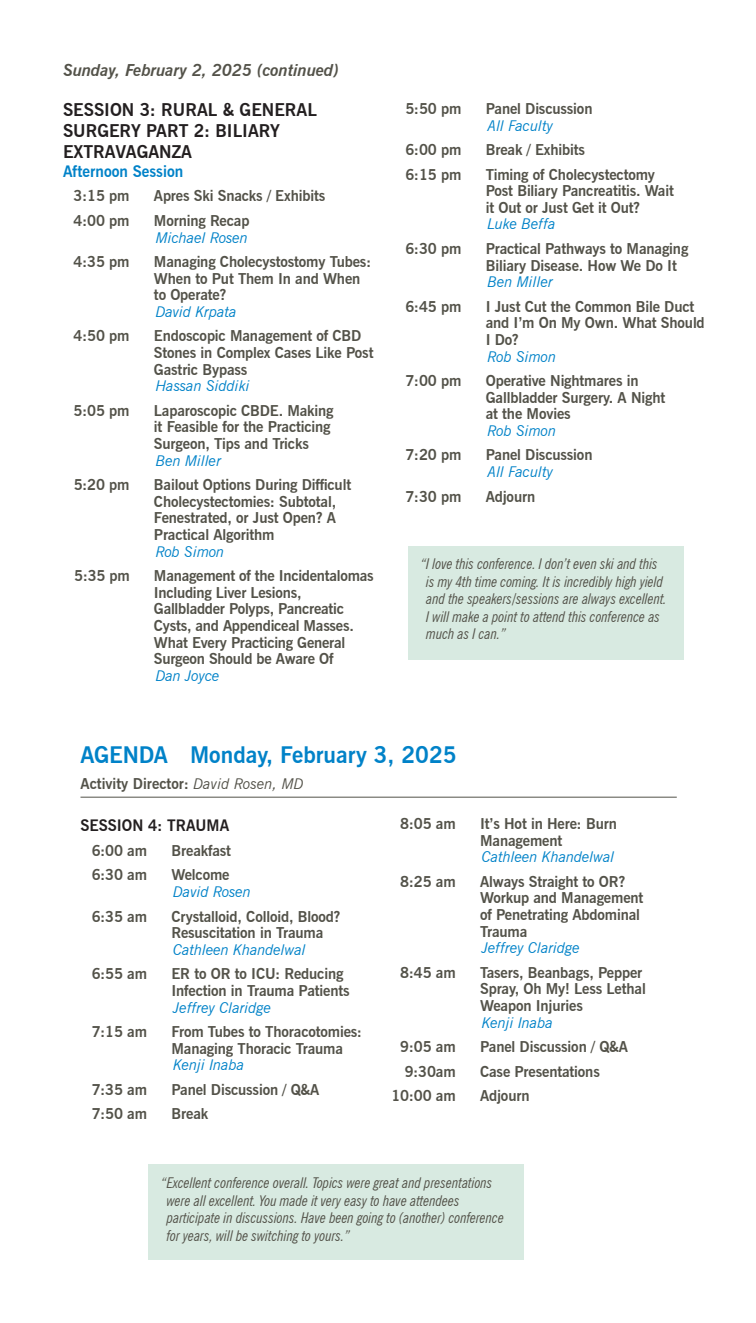
<style>
.page{position:relative;width:756px;height:1323px;background:#fff}
.page>*{position:absolute;margin:0;border:0;box-sizing:border-box;transform-origin:0 0}
.t1{font:700 22.75px "News Gothic BT";color:#0082c8}
.agenda_sessions{font:700 17.5px/21px "News Gothic BT";color:#231f20}
.t2{font:italic 700 16.62px "News Gothic BT";color:#535249}
.agenda_sessions-2{font:700 15.75px "News Gothic BT";color:#0082c8}
.agenda_sessions-3{font:700 15.75px "News Gothic BT";color:#231f20}
.agenda_t{font:700 14.88px/16.6px "News Gothic BT";letter-spacing:-.01em;color:#535249}
.testimonial{font:italic condensed 14.88px/17.5px "News Gothic BT";color:#535249}
.speaker_t{font:italic 14.88px "News Gothic BT";letter-spacing:-.01em;color:#0082c8}
.s1{font-weight:400;font-style:italic}
</style>
<div class="page">
<hr style="left:80px;top:797px;width:597px;height:1px;background:#535249">
<div style="left:408px;top:546px;width:276px;height:113px;background:#d8eae1"></div>
<div style="left:149px;top:1164px;width:375px;height:96px;background:#d8eae1"></div>
<p class="t2" style="left:63px;top:60px;width:277px">Sunday, February 2, 2025 (continued)</p>
<p class="agenda_sessions" style="left:63px;top:99px;width:255px">SESSION 3: RURAL &amp; GENERAL<br>SURGERY PART 2: BILIARY<br>EXTRAVAGANZA</p>
<p class="agenda_sessions-2" style="left:63px;top:162px;width:122px">Afternoon Session</p>
<p class="agenda_t" style="left:74px;top:188px;width:57px">3:15 pm</p>
<p class="agenda_t" style="left:154px;top:188px;width:173px">Apres Ski Snacks / Exhibits</p>
<p class="agenda_t" style="left:74px;top:212px;width:57px">4:00 pm</p>
<p class="agenda_t" style="left:154px;top:212px;width:97px">Morning Recap</p>
<p class="speaker_t" style="left:156px;top:228px;width:94px">Michael Rosen</p>
<p class="agenda_t" style="left:74px;top:253px;width:57px">4:35 pm</p>
<p class="agenda_t" style="left:154px;top:253px;width:219px">Managing Cholecystostomy Tubes:<br>When to Put Them In and When to Operate?</p>
<p class="speaker_t" style="left:156px;top:303px;width:83px">David Krpata</p>
<p class="agenda_t" style="left:74px;top:328px;width:57px">4:50 pm</p>
<p class="agenda_t" style="left:154px;top:328px;width:221px">Endoscopic Management of CBD<br>Stones in Complex Cases Like Post<br>Gastric Bypass</p>
<p class="speaker_t" style="left:156px;top:377px;width:96px">Hassan Siddiki</p>
<p class="agenda_t" style="left:74px;top:402px;width:57px">5:05 pm</p>
<p class="agenda_t" style="left:154px;top:402px;width:181px">Laparoscopic CBDE. Making it Feasible for the Practicing<br>Surgeon, Tips and Tricks</p>
<p class="speaker_t" style="left:156px;top:451px;width:67px">Ben Miller</p>
<p class="agenda_t" style="left:74px;top:476px;width:57px">5:20 pm</p>
<p class="agenda_t" style="left:154px;top:476px;width:199px">Bailout Options During Difficult<br>Cholecystectomies: Subtotal,<br>Fenestrated, or Just Open? A<br>Practical Algorithm</p>
<p class="speaker_t" style="left:156px;top:542px;width:70px">Rob Simon</p>
<p class="agenda_t" style="left:74px;top:567px;width:57px">5:35 pm</p>
<p class="agenda_t" style="left:154px;top:567px;width:221px">Management of the Incidentalomas<br>Including Liver Lesions,<br>Gallbladder Polyps, Pancreatic<br>Cysts, and Appendiceal Masses.<br>What Every Practicing General<br>Surgeon Should be Aware Of</p>
<p class="speaker_t" style="left:156px;top:667px;width:66px">Dan Joyce</p>
<p class="agenda_t" style="left:405px;top:100px;width:57px">5:50 pm</p>
<p class="agenda_t" style="left:486px;top:100px;width:108px">Panel Discussion</p>
<p class="speaker_t" style="left:488px;top:116px;width:67px">All Faculty</p>
<p class="agenda_t" style="left:405px;top:141px;width:57px">6:00 pm</p>
<p class="agenda_t" style="left:486px;top:141px;width:101px">Break / Exhibits</p>
<p class="agenda_t" style="left:405px;top:166px;width:57px">6:15 pm</p>
<p class="agenda_t" style="left:486px;top:166px;width:190px">Timing of Cholecystectomy<br>Post Biliary Pancreatitis. Wait it Out or Just Get it Out?</p>
<p class="speaker_t" style="left:488px;top:215px;width:70px">Luke Beffa</p>
<p class="agenda_t" style="left:405px;top:240px;width:57px">6:30 pm</p>
<p class="agenda_t" style="left:486px;top:240px;width:204px">Practical Pathways to Managing<br>Biliary Disease. How We Do It</p>
<p class="speaker_t" style="left:488px;top:273px;width:67px">Ben Miller</p>
<p class="agenda_t" style="left:405px;top:298px;width:57px">6:45 pm</p>
<p class="agenda_t" style="left:486px;top:298px;width:220px">I Just Cut the Common Bile Duct and I’m On My Own. What Should<br>I Do?</p>
<p class="speaker_t" style="left:488px;top:347px;width:70px">Rob Simon</p>
<p class="agenda_t" style="left:405px;top:372px;width:57px">7:00 pm</p>
<p class="agenda_t" style="left:486px;top:372px;width:181px">Operative Nightmares in<br>Gallbladder Surgery. A Night at the Movies</p>
<p class="speaker_t" style="left:488px;top:422px;width:70px">Rob Simon</p>
<p class="agenda_t" style="left:405px;top:447px;width:57px">7:20 pm</p>
<p class="agenda_t" style="left:486px;top:447px;width:108px">Panel Discussion</p>
<p class="speaker_t" style="left:488px;top:463px;width:67px">All Faculty</p>
<p class="agenda_t" style="left:405px;top:488px;width:57px">7:30 pm</p>
<p class="agenda_t" style="left:486px;top:488px;width:51px">Adjourn</p>
<p class="testimonial" style="left:426px;top:555px;width:242px;text-indent:-5px">“I love this conference. I don’t even ski and this is my 4th time coming. It is incredibly high yield and the speakers/sessions are always excellent.<br>I will make a point to attend this conference as much as I can.”</p>
<p class="t1" style="left:80px;top:741px;width:378px">AGENDA Monday, February 3, 2025</p>
<p class="agenda_t" style="left:80px;top:775px;width:225px">Activity Director: <span class="s1">David Rosen, MD</span></p>
<p class="agenda_sessions-3" style="left:80px;top:816px;width:150px">SESSION 4: TRAUMA</p>
<p class="agenda_t" style="left:92px;top:842px;width:57px">6:00 am</p>
<p class="agenda_t" style="left:171px;top:842px;width:61px">Breakfast</p>
<p class="agenda_t" style="left:92px;top:867px;width:57px">6:30 am</p>
<p class="agenda_t" style="left:171px;top:867px;width:60px">Welcome</p>
<p class="speaker_t" style="left:173px;top:883px;width:79px">David Rosen</p>
<p class="agenda_t" style="left:92px;top:908px;width:57px">6:35 am</p>
<p class="agenda_t" style="left:171px;top:908px;width:170px">Crystalloid, Colloid, Blood?<br>Resuscitation in Trauma</p>
<p class="speaker_t" style="left:173px;top:940px;width:134px">Cathleen Khandelwal</p>
<p class="agenda_t" style="left:92px;top:966px;width:57px">6:55 am</p>
<p class="agenda_t" style="left:171px;top:966px;width:180px">ER to OR to ICU: Reducing<br>Infection in Trauma Patients</p>
<p class="speaker_t" style="left:173px;top:998px;width:99px">Jeffrey Claridge</p>
<p class="agenda_t" style="left:92px;top:1023px;width:57px">7:15 am</p>
<p class="agenda_t" style="left:171px;top:1023px;width:192px">From Tubes to Thoracotomies:<br>Managing Thoracic Trauma</p>
<p class="speaker_t" style="left:173px;top:1056px;width:73px">Kenji Inaba</p>
<p class="agenda_t" style="left:92px;top:1081px;width:57px">7:35 am</p>
<p class="agenda_t" style="left:171px;top:1081px;width:149px">Panel Discussion / Q&amp;A</p>
<p class="agenda_t" style="left:92px;top:1106px;width:57px">7:50 am</p>
<p class="agenda_t" style="left:171px;top:1106px;width:38px">Break</p>
<p class="agenda_t" style="left:400px;top:815px;width:57px">8:05 am</p>
<p class="agenda_t" style="left:480px;top:815px;width:138px">It’s Hot in Here: Burn<br>Management</p>
<p class="speaker_t" style="left:482px;top:848px;width:134px">Cathleen Khandelwal</p>
<p class="agenda_t" style="left:400px;top:873px;width:57px">8:25 am</p>
<p class="agenda_t" style="left:480px;top:873px;width:165px">Always Straight to OR?<br>Workup and Management of Penetrating Abdominal<br>Trauma</p>
<p class="speaker_t" style="left:482px;top:939px;width:99px">Jeffrey Claridge</p>
<p class="agenda_t" style="left:400px;top:964px;width:57px">8:45 am</p>
<p class="agenda_t" style="left:480px;top:964px;width:167px">Tasers, Beanbags, Pepper<br>Spray, Oh My! Less Lethal<br>Weapon Injuries</p>
<p class="speaker_t" style="left:482px;top:1013px;width:73px">Kenji Inaba</p>
<p class="agenda_t" style="left:400px;top:1039px;width:57px">9:05 am</p>
<p class="agenda_t" style="left:480px;top:1039px;width:149px">Panel Discussion / Q&amp;A</p>
<p class="agenda_t" style="left:405px;top:1063px;width:53px">9:30am</p>
<p class="agenda_t" style="left:480px;top:1063px;width:121px">Case Presentations</p>
<p class="agenda_t" style="left:391px;top:1088px;width:66px">10:00 am</p>
<p class="agenda_t" style="left:480px;top:1088px;width:51px">Adjourn</p>
<p class="testimonial" style="left:167px;top:1174px;width:339px;text-indent:-5px">“Excellent conference overall. Topics were great and presentations were all excellent. You made it very easy to have attendees participate in discussions. Have been going to (another) conference for years, will be switching to yours.”</p>
</div>
